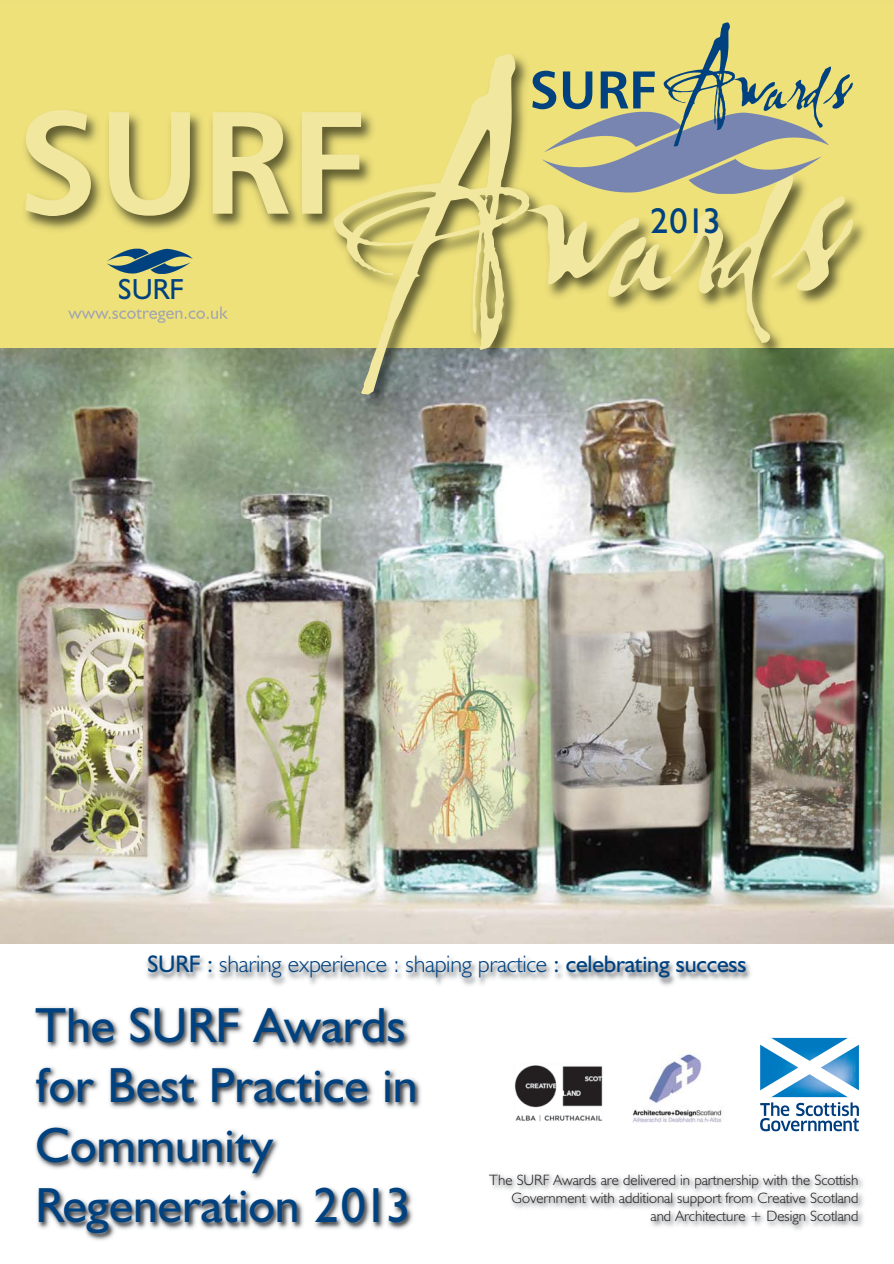
<style>
.page{position:relative;width:894px;height:1264px;background:#fff}
.page>*{position:absolute;margin:0;border:0;box-sizing:border-box;transform-origin:0 0}
.t1{font:261.3px "Lassigue D Mato";color:#f2e79f}
.t2{font:95.25px "Lassigue D Mato";color:#004280}
.t3{font:49.5px/60px "Humanist 521 BT";color:#004280}
.t4{font:36px "Humanist 521 BT";color:#004280}
.t5{font:29.1px "Humanist 521 BT";color:#004280}
.t6{font:300 24px "Humanist 521 BT";letter-spacing:-.01em;color:#004280}
.t7{font:300 15px/18px "Humanist 521 BT";color:#231f20;text-align:right}
.s1{font-family:"Humanist 777 BT Bold B";font-size:53.25px}
.s2{font-weight:400}
</style>
<div class="page">
<img style="left:0;top:518px;width:893px;height:426px">
<img style="left:35px;top:1006px;width:386px;height:235px">
<img style="left:490px;top:1174px;width:373px;height:56px">
<img style="left:0;top:5px;width:893px;height:343px">
<img style="left:0;top:348px;width:893px;height:170px">
<img style="left:68px;top:309px;width:137px;height:14px">
<img style="left:518px;top:86px;width:333px;height:134px">
<img style="left:146px;top:956px;width:605px;height:30px">
<img style="left:101px;top:243px;width:99px;height:39px">
<svg style="left:760px;top:1037px;width:99px;height:94px"></svg>
<img style="left:514px;top:1065px;width:88px;height:57px">
<img style="left:632px;top:1054px;width:90px;height:69px">
<h2 class="t2" style="left:529px;top:20px;width:323px"><span class="s1">SURF</span>Awards</h2>
<h1 class="t1" style="left:17px;top:47px;width:832px"><sup>SURF</sup>Awards</h1>
<h3 class="t4" style="left:649px;top:207px;width:72px">2013</h3>
<h3 class="t5" style="left:118px;top:278px;width:67px">SURF</h3>
<h3 class="t6" style="left:147px;top:954px;width:600px"><span class="s2">SURF :</span> sharing experience : shaping practice <span class="s2">: celebrating success</span></h3>
<h3 class="t3" style="left:36px;top:999px;width:383px">The SURF Awards for Best Practice in<br>Community<br>Regeneration 2013</h3>
<p class="t7" style="left:489px;top:1172px;width:370px">The SURF Awards are delivered in partnership with the Scottish<br>Government with additional support from Creative Scotland and Architecture + Design Scotland</p>
</div>
